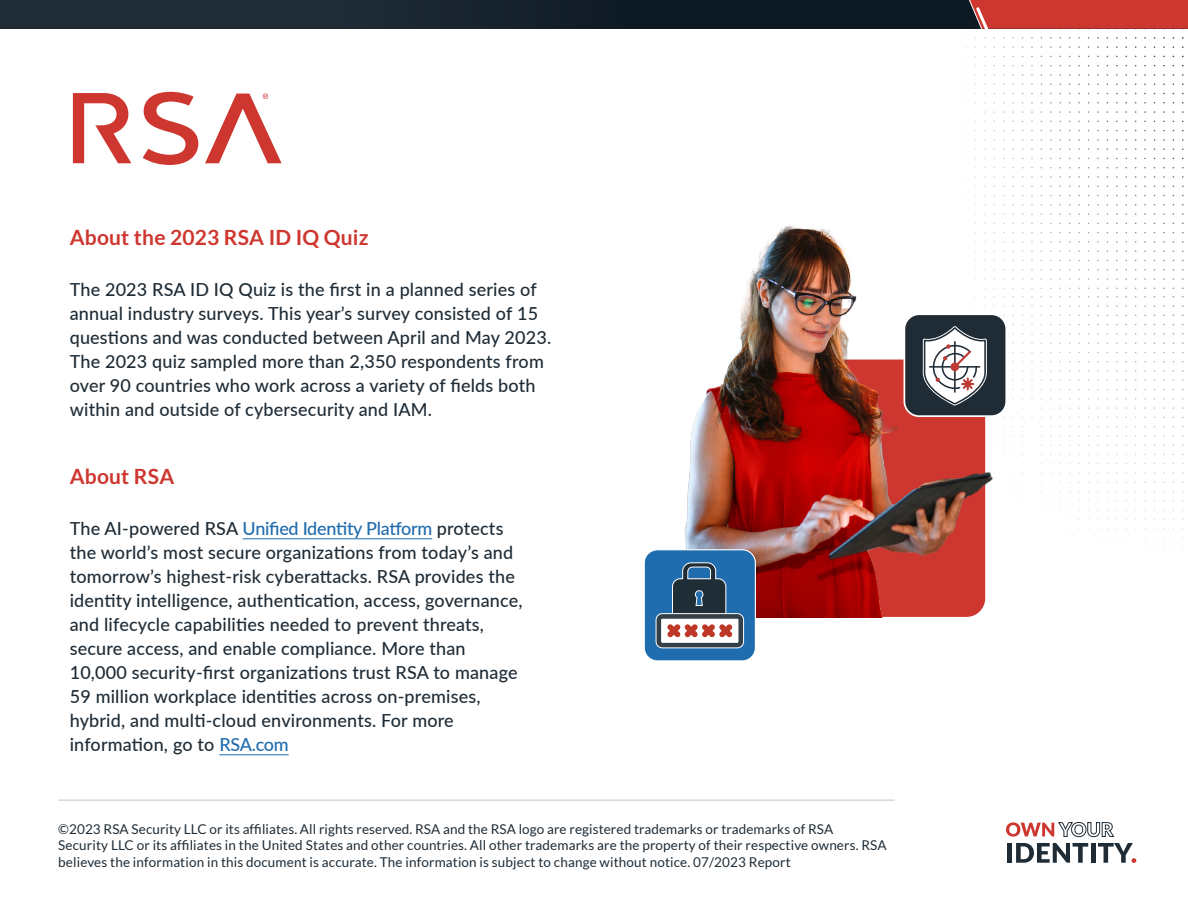
<style>
.page{position:relative;width:1188px;height:918px;background:#fff}
.page>*{position:absolute;margin:0;border:0;box-sizing:border-box;transform-origin:0 0}
.t1{font:700 21px "Lato";letter-spacing:.01em;color:#ce372f}
.t2{font:500 18px/24px "Lato";letter-spacing:.01em;color:#1f2c36}
.t3{font:13.5px/16.5px "Lato";letter-spacing:.01em;color:#1f2c36}
.s1{color:#1f6cae}
</style>
<div class="page">
<svg style="left:965px;top:37px;width:219px;height:2px"></svg>
<svg style="left:965px;top:46px;width:219px;height:2px"></svg>
<svg style="left:965px;top:56px;width:219px;height:1px"></svg>
<svg style="left:965px;top:65px;width:219px;height:1px"></svg>
<svg style="left:975px;top:74px;width:209px;height:2px"></svg>
<svg style="left:965px;top:83px;width:219px;height:2px"></svg>
<svg style="left:965px;top:93px;width:219px;height:1px"></svg>
<svg style="left:965px;top:102px;width:219px;height:2px"></svg>
<svg style="left:975px;top:111px;width:209px;height:2px"></svg>
<svg style="left:965px;top:121px;width:219px;height:1px"></svg>
<svg style="left:965px;top:130px;width:219px;height:1px"></svg>
<svg style="left:975px;top:139px;width:209px;height:2px"></svg>
<svg style="left:975px;top:148px;width:209px;height:2px"></svg>
<svg style="left:965px;top:158px;width:219px;height:1px"></svg>
<svg style="left:966px;top:167px;width:218px;height:1px"></svg>
<svg style="left:975px;top:176px;width:209px;height:2px"></svg>
<svg style="left:975px;top:186px;width:209px;height:1px"></svg>
<svg style="left:966px;top:195px;width:218px;height:1px"></svg>
<svg style="left:975px;top:204px;width:209px;height:2px"></svg>
<svg style="left:975px;top:213px;width:209px;height:2px"></svg>
<svg style="left:1004px;top:223px;width:180px;height:1px"></svg>
<svg style="left:1004px;top:232px;width:180px;height:1px"></svg>
<svg style="left:1004px;top:241px;width:180px;height:2px"></svg>
<svg style="left:1004px;top:250px;width:180px;height:2px"></svg>
<svg style="left:1004px;top:260px;width:180px;height:1px"></svg>
<svg style="left:1004px;top:269px;width:180px;height:2px"></svg>
<svg style="left:1012px;top:278px;width:172px;height:2px"></svg>
<svg style="left:1004px;top:288px;width:180px;height:1px"></svg>
<svg style="left:1004px;top:296px;width:180px;height:2px"></svg>
<svg style="left:1012px;top:305px;width:172px;height:2px"></svg>
<svg style="left:1004px;top:315px;width:180px;height:1px"></svg>
<svg style="left:1012px;top:417px;width:172px;height:1px"></svg>
<svg style="left:1012px;top:426px;width:172px;height:1px"></svg>
<svg style="left:1013px;top:435px;width:171px;height:2px"></svg>
<svg style="left:1013px;top:444px;width:171px;height:2px"></svg>
<svg style="left:1012px;top:454px;width:172px;height:1px"></svg>
<svg style="left:1013px;top:463px;width:171px;height:1px"></svg>
<svg style="left:1022px;top:472px;width:162px;height:2px"></svg>
<svg style="left:1013px;top:482px;width:171px;height:1px"></svg>
<svg style="left:1013px;top:491px;width:171px;height:1px"></svg>
<svg style="left:1022px;top:500px;width:162px;height:2px"></svg>
<svg style="left:1041px;top:509px;width:143px;height:2px"></svg>
<svg style="left:1022px;top:519px;width:162px;height:1px"></svg>
<svg style="left:1041px;top:528px;width:143px;height:1px"></svg>
<svg style="left:1088px;top:537px;width:95px;height:2px"></svg>
<hr style="left:243px;top:538px;width:189px;height:1px;background:#1f6cae">
<hr style="left:219px;top:754px;width:70px;height:1px;background:#1f6cae">
<svg style="left:73px;top:92px;width:209px;height:73px"></svg>
<hr style="left:58px;top:800px;width:837px;height:1px;background:#ccc">
<svg style="left:1006px;top:822px;width:109px;height:15px"></svg>
<div style="left:1007px;top:843px;width:5px;height:20px;background:#1f2c36"></div>
<svg style="left:1016px;top:843px;width:72px;height:20px"></svg>
<hr style="left:1091px;top:843px;width:4px;height:20px;background:#1f2c36">
<svg style="left:1098px;top:843px;width:38px;height:20px"></svg>
<svg style="left:0;top:0;width:895px;height:29px;background:#16232d"></svg>
<svg style="left:895px;top:0;width:293px;height:29px;background:#98312e"></svg>
<img style="left:684px;top:222px;width:320px;height:395px">
<div style="left:644px;top:550px;width:111px;height:111px;background:#1f6cae;border-radius:13px"></div>
<div style="left:644px;top:549px;width:112px;height:112px;border:1px solid #fff;border-radius:13px"></div>
<div style="left:904px;top:314px;width:102px;height:102px;background:#1f2c36;border-radius:15px"></div>
<div style="left:904px;top:313px;width:103px;height:104px;border:2px solid #fff;border-radius:15px"></div>
<svg style="left:922px;top:324px;width:262px;height:85px"></svg>
<div style="left:951px;top:363px;width:8px;height:8px;background:#be3a34;border-radius:50%"></div>
<svg style="left:655px;top:562px;width:90px;height:87px"></svg>
<p class="t1" style="left:70px;top:225px;width:300px">About the 2023 RSA ID IQ Quiz</p>
<p class="t2" style="left:70px;top:277px;width:483px">The 2023 RSA ID IQ Quiz is the first in a planned series of annual industry surveys. This year’s survey consisted of 15 questions and was conducted between April and May 2023.<br>The 2023 quiz sampled more than 2,350 respondents from over 90 countries who work across a variety of fields both within and outside of cybersecurity and IAM.</p>
<p class="t1" style="left:70px;top:464px;width:106px">About RSA</p>
<p class="t2" style="left:70px;top:515px;width:454px">The AI-powered RSA <span class="s1">Unified Identity Platform</span> protects the world’s most secure organizations from today’s and tomorrow’s highest-risk cyberattacks. RSA provides the identity intelligence, authentication, access, governance, and lifecycle capabilities needed to prevent threats, secure access, and enable compliance. More than 10,000 security-first organizations trust RSA to manage 59 million workplace identities across on-premises, hybrid, and multi-cloud environments. For more information, go to <span class="s1">RSA.com</span></p>
<p class="t3" style="left:58px;top:821px;width:830px">©2023 RSA Security LLC or its affiliates. All rights reserved. RSA and the RSA logo are registered trademarks or trademarks of RSA<br>Security LLC or its affiliates in the United States and other countries. All other trademarks are the property of their respective owners. RSA believes the information in this document is accurate. The information is subject to change without notice. 07/2023 Report</p>
</div>
